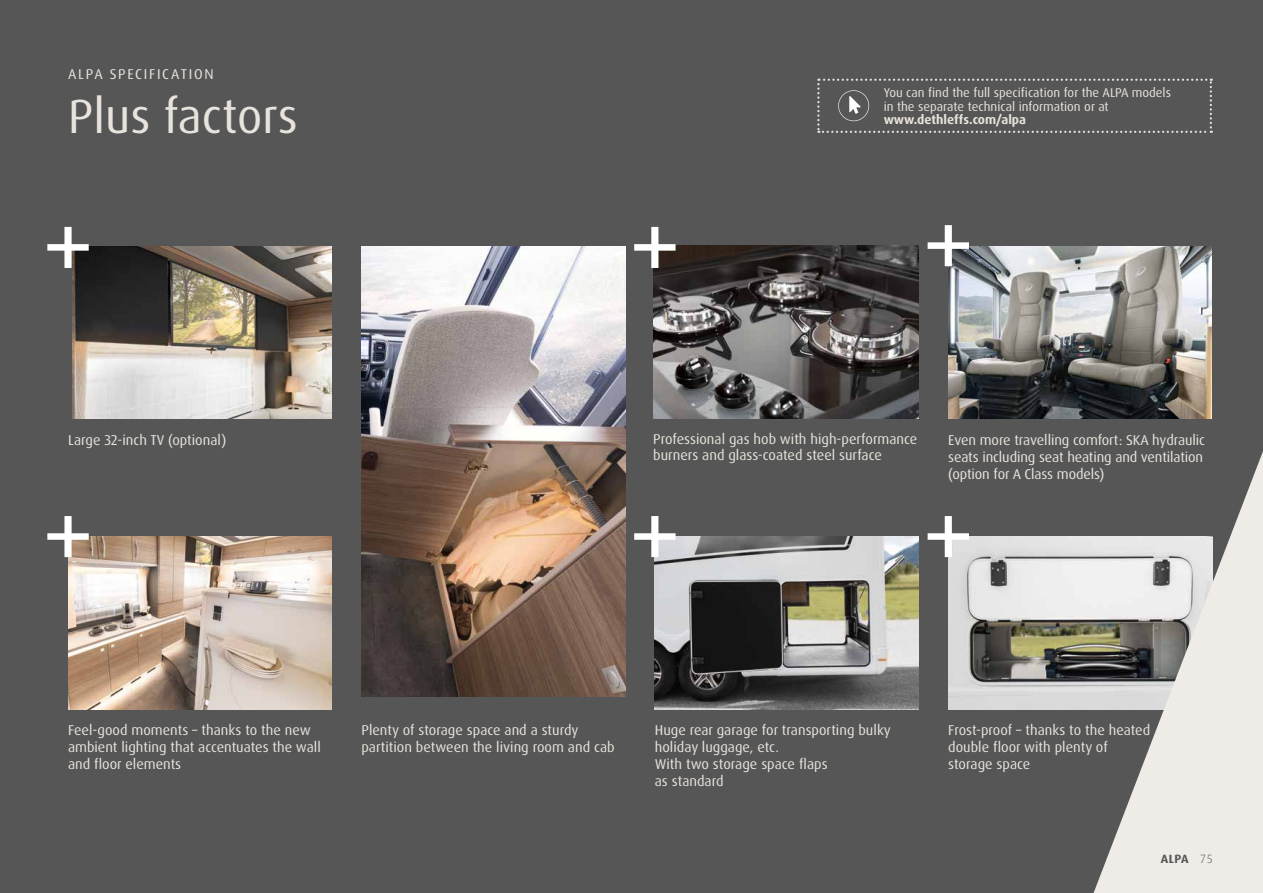
<style>
.page{position:relative;width:1263px;height:893px;background:#565656}
.page>*{position:absolute;margin:0;border:0;box-sizing:border-box;transform-origin:0 0}
.t1{font:48px "Dax Pro";color:#e8e3dc}
.t2{font:14.25px/17.1px "Dax Pro";color:#e8e3dc}
.t3{font:14.25px/16.5px "Dax OT";color:#e8e3dc}
.t4{font:14.25px "Dax Pro";letter-spacing:.12em;color:#e8e3dc}
.t5{font:12.75px/13.5px "Dax OT";color:#e8e3dc}
.t6{font:700 12.75px "Dax OT";color:#e8e3dc}
.t7{font:700 12px "Dax Pro";color:#565656}
.t8{font:300 12px "Dax OT";color:#565656}
</style>
<div class="page">
<img style="left:949px;top:537px;width:144px;height:172px">
<img style="left:655px;top:537px;width:263px;height:172px">
<svg style="left:1093px;top:451px;width:170px;height:442px;background:#b8b6b3"></svg>
<svg style="left:634px;top:516px;width:41px;height:41px"></svg>
<svg style="left:928px;top:516px;width:41px;height:41px"></svg>
<svg style="left:817px;top:79px;width:395px;height:54px;background:#5b5b5b"></svg>
<img style="left:73px;top:246px;width:259px;height:173px">
<img style="left:361px;top:246px;width:264px;height:451px">
<svg style="left:47px;top:227px;width:42px;height:41px"></svg>
<img style="left:653px;top:246px;width:265px;height:173px">
<img style="left:68px;top:537px;width:264px;height:172px">
<img style="left:948px;top:246px;width:264px;height:173px">
<svg style="left:634px;top:227px;width:41px;height:41px"></svg>
<svg style="left:928px;top:225px;width:41px;height:41px"></svg>
<svg style="left:47px;top:516px;width:42px;height:41px"></svg>
<p class="t4" style="left:68px;top:64px;width:147px">ALPA SPECIFICATION</p>
<h1 class="t1" style="left:68px;top:85px;width:231px">Plus factors</h1>
<p class="t5" style="left:884px;top:86px;width:289px">You can find the full specification for the ALPA models in the separate technical information or at</p>
<p class="t6" style="left:884px;top:111px;width:144px">www.dethleffs.com/alpa</p>
<p class="t2" style="left:68px;top:431px;width:160px">Large 32-inch TV (optional)</p>
<p class="t3" style="left:653px;top:430px;width:266px">Professional gas hob with high-performance burners and glass-coated steel surface</p>
<p class="t2" style="left:948px;top:431px;width:258px">Even more travelling comfort: SKA hydraulic seats including seat heating and ventilation (option for A Class models)</p>
<p class="t2" style="left:68px;top:721px;width:254px">Feel-good moments – thanks to the new ambient lighting that accentuates the wall and floor elements</p>
<p class="t2" style="left:361px;top:721px;width:255px">Plenty of storage space and a sturdy partition between the living room and cab</p>
<p class="t2" style="left:655px;top:721px;width:238px">Huge rear garage for transporting bulky holiday luggage, etc.<br>With two storage space flaps<br>as standard</p>
<p class="t2" style="left:948px;top:721px;width:203px">Frost-proof – thanks to the heated double floor with plenty of storage space</p>
<p class="t7" style="left:1161px;top:851px;width:29px">ALPA</p>
<p class="t8" style="left:1200px;top:851px;width:14px">75</p>
</div>
